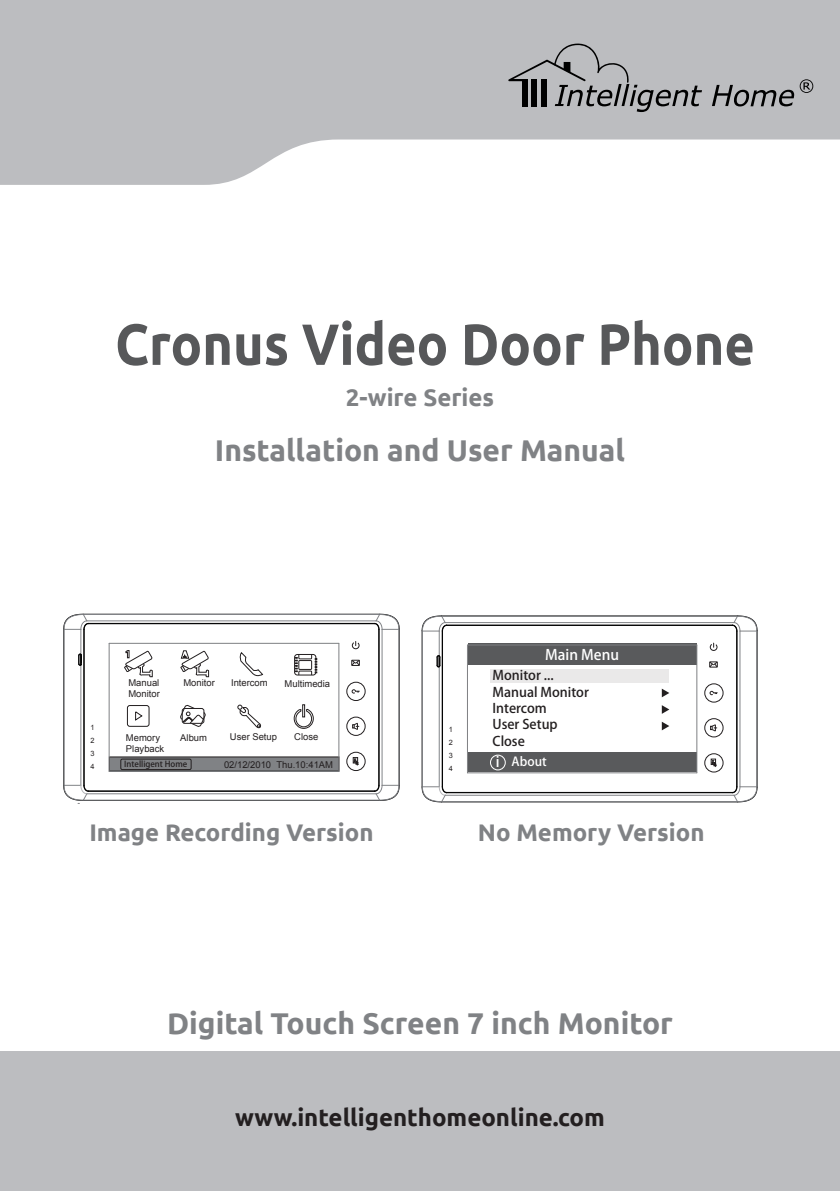
<style>
.page{position:relative;width:840px;height:1191px;background:#fff}
.page>*{position:absolute;margin:0;border:0;box-sizing:border-box;transform-origin:0 0}
.cover_big_title{font:700 58px "Ubuntu";color:#57585a;scale:.9 1}
.user_manual{font:700 30px "Ubuntu";color:#808285}
.No_memory_cover{font:700 24px "Ubuntu";color:#808285}
.t1{font:700 24px "Ubuntu";color:#231f20}
.t2{font:14.4px "Myriad Web Pro";color:#fff}
.t3{font:13.2px/16.2px "Myriad Web Pro";color:#231f20}
.t4{font:12.4px "Myriad Web Pro";color:#fff}
.t5{font:9.4px/11.4px "Arial";color:#231f20}
.t6{font:8.2px "Myriad Web Pro G Bpc EUC H";color:#231f20}
.t7{font:7.4px/12.8px "Arial";color:#231f20;text-align:justify}
.s1{font-weight:700;font-size:14.4px}
</style>
<div class="page">
<svg style="left:0;top:0;width:839px;height:185px;fill:#bcbdc0"></svg>
<div style="left:0;top:1051px;width:839px;height:140px;background:#bcbdc0"></div>
<svg style="left:799px;top:79px;width:13px;height:14px"></svg>
<svg style="left:711px;top:85px;width:82px;height:21px;background:#848486"></svg>
<svg style="left:508px;top:43px;width:193px;height:69px;background:#a1a2a4"></svg>
<div style="left:109px;top:757px;width:230px;height:14px;background:#808285"></div>
<div style="left:109px;top:756px;width:230px;height:15px;border:1px solid #231f20"></div>
<svg style="left:124px;top:650px;width:29px;height:27px"></svg>
<svg style="left:180px;top:650px;width:29px;height:27px"></svg>
<svg style="left:239px;top:652px;width:24px;height:25px"></svg>
<div style="left:294px;top:654px;width:22px;height:21px;border:1px solid #231f20;border-radius:3px"></div>
<svg style="left:295px;top:654px;width:22px;height:21px"></svg>
<div style="left:127px;top:705px;width:22px;height:21px;border:1px solid #231f20;border-radius:2px"></div>
<svg style="left:135px;top:711px;width:8px;height:10px"></svg>
<svg style="left:180px;top:705px;width:25px;height:22px"></svg>
<svg style="left:237px;top:705px;width:24px;height:23px"></svg>
<svg style="left:293px;top:704px;width:21px;height:25px"></svg>
<hr style="left:63px;top:629px;width:1px;height:156px;background:#030303">
<hr style="left:64px;top:629px;width:1px;height:156px;background:#818387">
<hr style="left:80px;top:665px;width:1px;height:120px;background:#818387">
<hr style="left:83px;top:629px;width:1px;height:156px;background:#030303">
<hr style="left:84px;top:629px;width:1px;height:156px;background:#030303">
<hr style="left:109px;top:643px;width:1px;height:128px;background:#7e8083">
<hr style="left:83px;top:800px;width:296px;height:1px;background:#818387">
<hr style="left:87px;top:793px;width:289px;height:1px;background:#818387">
<hr style="left:88px;top:791px;width:286px;height:1px;background:#030303">
<hr style="left:88px;top:790px;width:286px;height:1px;background:#030303">
<hr style="left:109px;top:771px;width:230px;height:1px;background:#7e8083">
<hr style="left:109px;top:643px;width:230px;height:1px;background:#7e8083">
<hr style="left:88px;top:623px;width:286px;height:1px;background:#030303">
<hr style="left:87px;top:620px;width:289px;height:1px;background:#818387">
<hr style="left:83px;top:614px;width:296px;height:1px;background:#818387">
<hr style="left:338px;top:643px;width:1px;height:128px;background:#7e8083">
<hr style="left:378px;top:629px;width:1px;height:156px;background:#030303">
<hr style="left:381px;top:629px;width:1px;height:156px;background:#818387">
<hr style="left:398px;top:629px;width:1px;height:156px;background:#818387">
<svg style="left:374px;top:784px;width:25px;height:17px"></svg>
<svg style="left:374px;top:613px;width:25px;height:17px"></svg>
<svg style="left:63px;top:784px;width:26px;height:20px"></svg>
<svg style="left:63px;top:613px;width:26px;height:53px"></svg>
<div style="left:346px;top:752px;width:19px;height:18px;border:1px solid #231f20;border-radius:50%"></div>
<div style="left:346px;top:717px;width:19px;height:18px;border:1px solid #231f20;border-radius:50%"></div>
<div style="left:346px;top:682px;width:19px;height:18px;border:1px solid #231f20;border-radius:50%"></div>
<svg style="left:351px;top:660px;width:8px;height:6px"></svg>
<svg style="left:353px;top:757px;width:5px;height:8px"></svg>
<svg style="left:352px;top:722px;width:6px;height:8px"></svg>
<svg style="left:352px;top:641px;width:7px;height:8px"></svg>
<svg style="left:351px;top:689px;width:8px;height:4px"></svg>
<div style="left:120px;top:759px;width:71px;height:10px;border:1px solid #231f20;border-radius:2px"></div>
<div style="left:468px;top:644px;width:228px;height:21px;background:#595a5c"></div>
<div style="left:468px;top:752px;width:228px;height:20px;background:#595a5c"></div>
<svg style="left:661px;top:688px;width:8px;height:9px"></svg>
<svg style="left:661px;top:705px;width:8px;height:9px"></svg>
<svg style="left:661px;top:721px;width:8px;height:9px"></svg>
<div style="left:490px;top:669px;width:179px;height:13px;background:#eae9e9"></div>
<div style="left:489px;top:754px;width:16px;height:16px;border:1px solid #fff;border-radius:50%"></div>
<hr style="left:441px;top:615px;width:296px;height:1px;background:#030303">
<hr style="left:421px;top:631px;width:1px;height:156px;background:#030303">
<hr style="left:422px;top:631px;width:1px;height:155px;background:#818387">
<hr style="left:438px;top:666px;width:1px;height:120px;background:#818387">
<hr style="left:441px;top:631px;width:1px;height:155px;background:#030303">
<hr style="left:442px;top:631px;width:1px;height:155px;background:#030303">
<hr style="left:467px;top:645px;width:1px;height:128px;background:#7e8083">
<hr style="left:441px;top:801px;width:296px;height:1px;background:#818387">
<hr style="left:445px;top:795px;width:288px;height:1px;background:#818387">
<hr style="left:446px;top:792px;width:286px;height:1px;background:#030303">
<hr style="left:467px;top:772px;width:229px;height:1px;background:#7e8083">
<hr style="left:467px;top:644px;width:229px;height:1px;background:#7e8083">
<hr style="left:446px;top:625px;width:286px;height:1px;background:#030303">
<hr style="left:446px;top:624px;width:286px;height:1px;background:#030303">
<hr style="left:445px;top:622px;width:288px;height:1px;background:#818387">
<hr style="left:441px;top:616px;width:296px;height:1px;background:#818387">
<hr style="left:696px;top:645px;width:1px;height:128px;background:#7e8083">
<hr style="left:735px;top:631px;width:1px;height:155px;background:#030303">
<hr style="left:736px;top:631px;width:1px;height:155px;background:#030303">
<hr style="left:739px;top:631px;width:1px;height:155px;background:#818387">
<hr style="left:756px;top:631px;width:1px;height:155px;background:#818387">
<svg style="left:731px;top:786px;width:26px;height:16px"></svg>
<svg style="left:731px;top:615px;width:26px;height:17px"></svg>
<svg style="left:421px;top:786px;width:26px;height:16px"></svg>
<svg style="left:421px;top:615px;width:26px;height:53px"></svg>
<div style="left:704px;top:753px;width:19px;height:19px;border:1px solid #231f20;border-radius:50%"></div>
<div style="left:704px;top:718px;width:19px;height:19px;border:1px solid #231f20;border-radius:50%"></div>
<div style="left:704px;top:683px;width:19px;height:19px;border:1px solid #231f20;border-radius:50%"></div>
<svg style="left:709px;top:661px;width:8px;height:6px"></svg>
<svg style="left:710px;top:759px;width:6px;height:8px"></svg>
<svg style="left:710px;top:724px;width:6px;height:7px"></svg>
<svg style="left:709px;top:643px;width:8px;height:8px"></svg>
<svg style="left:709px;top:691px;width:7px;height:4px"></svg>
<p class="cover_big_title" style="left:115px;top:309px;width:712px">Cronus Video Door Phone</p>
<p class="No_memory_cover" style="left:345px;top:383px;width:150px">2-wire Series</p>
<p class="user_manual" style="left:215px;top:432px;width:411px">Installation and User Manual</p>
<p class="t7" style="left:90px;top:721px;width:6px">1<br>2<br>3<br>4</p>
<p class="t5" style="left:128px;top:677px;width:33px">Manual<br>Monitor</p>
<p class="t5" style="left:183px;top:677px;width:33px">Monitor</p>
<p class="t5" style="left:126px;top:732px;width:40px">Memory<br>Playback</p>
<p class="t5" style="left:180px;top:732px;width:28px">Album</p>
<p class="t5" style="left:230px;top:731px;width:49px">User Setup</p>
<p class="t5" style="left:224px;top:759px;width:110px">02/12/2010 Thu.10:41AM</p>
<p class="t5" style="left:231px;top:677px;width:38px">Intercom</p>
<p class="t5" style="left:284px;top:678px;width:47px">Multimedia</p>
<p class="t5" style="left:294px;top:731px;width:26px">Close</p>
<p class="t6" style="left:124px;top:759px;width:65px">Intelligent Home</p>
<p class="t7" style="left:448px;top:723px;width:6px">1<br>2<br>3<br>4</p>
<p class="t2" style="left:545px;top:646px;width:75px">Main Menu</p>
<p class="t3" style="left:492px;top:668px;width:98px">Monitor ...<br>Manual Monitor<br>Intercom<br>User Setup<br>Close</p>
<p class="t4" style="left:495px;top:754px;width:52px"><span class="s1">i</span> About</p>
<p class="No_memory_cover" style="left:89px;top:817px;width:285px">Image Recording Version</p>
<p class="No_memory_cover" style="left:477px;top:817px;width:228px">No Memory Version</p>
<p class="user_manual" style="left:167px;top:1005px;width:507px">Digital Touch Screen 7 inch Monitor</p>
<p class="t1" style="left:235px;top:1103px;width:371px">www.intelligenthomeonline.com</p>
</div>
